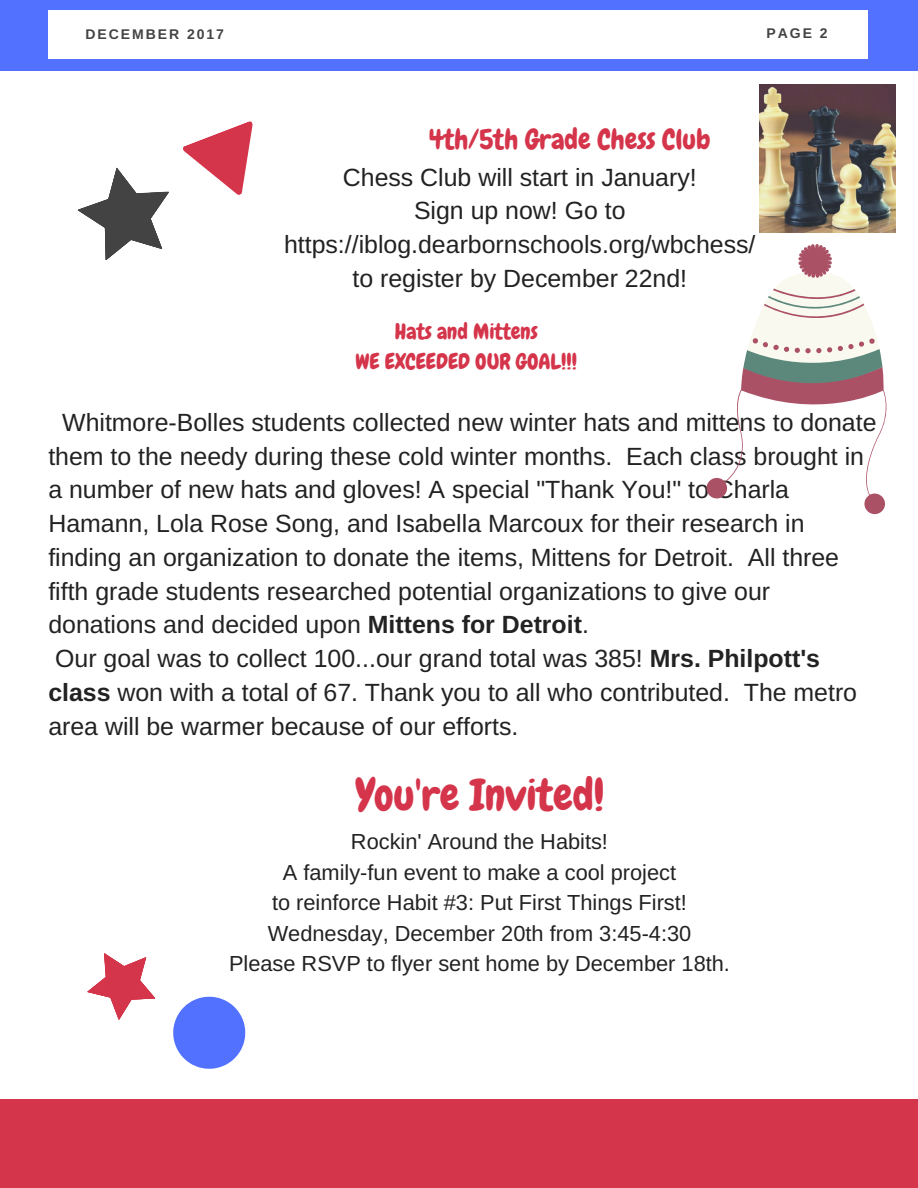
<style>
.page{position:relative;width:918px;height:1188px;background:#fff}
.page>*{position:absolute;margin:0;border:0;box-sizing:border-box;transform-origin:0 0}
.t1{font:43.65px "Chewy";color:#d5354b}
.t2{font:28.05px "Chewy";color:#d5354b}
.t3{font:24.9px/33.8px "Arimo";color:#222}
.t4{font:21.75px/30.3px "Arimo";color:#222;text-align:center}
.t5{font:21.75px/30.3px "Chewy";color:#d5354b;text-align:center}
.t6{font:700 13.95px "Arimo";letter-spacing:.14em;color:#434343}
.s1{font-weight:700}
</style>
<div class="page">
<div style="left:0;top:1099px;width:918px;height:89px;background:#d5354b"></div>
<img style="left:759px;top:84px;width:136px;height:149px">
<svg style="left:77px;top:121px;width:176px;height:139px"></svg>
<svg style="left:87px;top:953px;width:158px;height:116px"></svg>
<div style="left:0;top:0;width:918px;height:71px;background:#5271ff"></div>
<div style="left:48px;top:10px;width:820px;height:49px;background:#fff"></div>
<svg style="left:707px;top:244px;width:179px;height:270px"></svg>
<p class="t6" style="left:85px;top:27px;width:140px">DECEMBER 2017</p>
<p class="t6" style="left:767px;top:26px;width:63px">PAGE 2</p>
<p class="t2" style="left:429px;top:121px;width:283px">4th/5th Grade Chess Club</p>
<p class="t3" style="left:284px;top:160px;width:473px;text-align:center">Chess Club will start in January!<br>Sign up now! Go to https://iblog.dearbornschools.org/wbchess/ to register by December 22nd!</p>
<p class="t5" style="left:356px;top:316px;width:223px">Hats and Mittens<br>WE EXCEEDED OUR GOAL!!!</p>
<p class="t3" style="left:48px;top:405px;width:830px;text-indent:14px">Whitmore-Bolles students collected new winter hats and mittens to donate them to the needy during these cold winter months. Each class brought in a number of new hats and gloves! A special "Thank You!" to Charla Hamann, Lola Rose Song, and Isabella Marcoux for their research in finding an organization to donate the items, Mittens for Detroit. All three fifth grade students researched potential organizations to give our donations and decided upon <span class="s1">Mittens for Detroit</span>.<br>Our goal was to collect 100...our grand total was 385! <span class="s1">Mrs. Philpott's class</span> won with a total of 67. Thank you to all who contributed. The metro area will be warmer because of our efforts.</p>
<h1 class="t1" style="left:355px;top:767px;width:251px">You're Invited!</h1>
<p class="t4" style="left:229px;top:827px;width:502px">Rockin' Around the Habits!<br>A family-fun event to make a cool project<br>to reinforce Habit #3: Put First Things First!<br>Wednesday, December 20th from 3:45-4:30<br>Please RSVP to flyer sent home by December 18th.</p>
</div>
